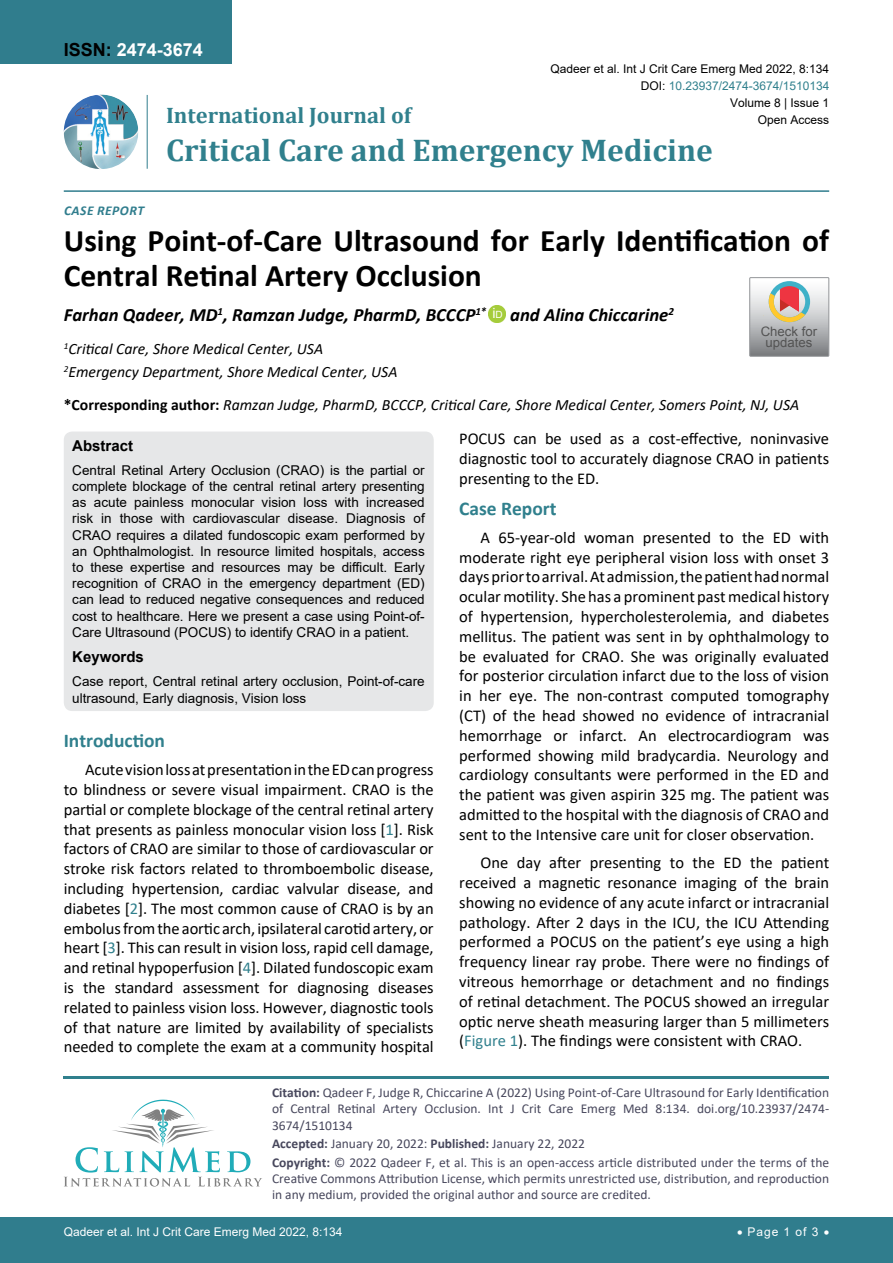
<style>
.page{position:relative;width:893px;height:1263px;background:#fff}
.page>*{position:absolute;margin:0;border:0;box-sizing:border-box;transform-origin:0 0}
.t1{font:700 31.5px/34.5px "Calibri";color:#000}
.t2{font:700 31.5px "Cambria";color:#30808d}
.t3{font:700 22.5px "Cambria";color:#30808d}
.t4{font:700 19.5px "Calibri";color:#30808d}
.t5{font:italic 700 18.75px "Calibri";color:#000}
.t6{font:700 18px "Arial";color:#fff}
.t7{font:16.5px/19.8px "Calibri";color:#000;text-align:justify}
.t8{font:italic 15.75px/23.1px "Calibri";color:#000}
.t9{font:700 15px "Arial";color:#000}
.t10{font:13.5px/16.2px "Arial";color:#000;text-align:justify}
.t11{font:13.5px/16.2px "Calibri";color:#47475c}
.t12{font:italic 700 13.5px "Calibri";letter-spacing:.04em;color:#307d8d}
.t13{font:13.05px/11.2px "Arial";color:#535353;text-align:center}
.t14{font:12px "Arial";color:#000}
.t15{font:12px "Arial";color:#fff}
.t16{font:12px "Arial";color:#30808d}
.s1{color:#000}
.s2{font-weight:700;font-style:normal}
.s3{color:#30808d}
.s4{font-weight:700}
</style>
<div class="page">
<img style="left:64px;top:95px;width:74px;height:74px;border-radius:37px">
<hr style="left:147px;top:95px;width:1px;height:74px;background:#307d8d">
<hr style="left:64px;top:190px;width:765px;height:2px;background:#307d8d">
<hr style="left:64px;top:1076px;width:765px;height:2px;background:#30808d">
<svg style="left:64px;top:1100px;width:198px;height:86px"></svg>
<div style="left:0;top:1217px;width:893px;height:46px;background:#307d8d"></div>
<div style="left:0;top:0;width:231px;height:64px;background:#307d8d"></div>
<img style="left:489px;top:305px;width:17px;height:17px">
<div style="left:489px;top:305px;width:17px;height:17px;background:#a5cc3b;border-radius:50%"></div>
<div style="left:64px;top:431px;width:370px;height:280px;background:#e6e7e8;border-radius:9px"></div>
<div style="left:749px;top:277px;width:80px;height:80px;border:1px solid #939598"></div>
<svg style="left:750px;top:278px;width:79px;height:78px;background:#bdb6b4"></svg>
<p class="t6" style="left:64px;top:37px;width:141px"><span class="s1">ISSN:</span> 2474-3674</p>
<p class="t12" style="left:64px;top:201px;width:82px">Case Repor t</p>
<p class="t14" style="left:550px;top:60px;width:280px">Qadeer et al. Int J Crit Care Emerg Med 2022, 8:134</p>
<p class="t14" style="left:730px;top:95px;width:101px">Volume 8 | Issue 1</p>
<p class="t16" style="left:641px;top:77px;width:190px"><span class="s1">DOI:</span> 10.23937/2474-3674/1510134</p>
<h2 class="t3" style="left:166px;top:100px;width:247px">International Journal of</h2>
<h1 class="t2" style="left:166px;top:128px;width:548px">Critical Care and Emergency Medicine</h1>
<p class="t14" style="left:758px;top:112px;width:73px">Open Access</p>
<h1 class="t1" style="left:64px;top:223px;width:767px">Using Point-of-Care Ultrasound for Early Identification of<br>Central Retinal Artery Occlusion</h1>
<p class="t5" style="left:64px;top:301px;width:612px">Farhan Qadeer, MD<sup>1</sup>, Ramzan Judge, PharmD, BCCCP<sup>1*</sup> <sup>i</sup><sup>D</sup> and Alina Chiccarine<sup>2</sup></p>
<p class="t8" style="left:64px;top:337px;width:335px"><sup>1</sup>Critical Care, Shore Medical Center, USA<br><sup>2</sup>Emergency Department, Shore Medical Center, USA</p>
<p class="t8" style="left:64px;top:393px;width:737px"><span class="s2">*Corresponding author:</span> Ramzan Judge, PharmD, BCCCP, Critical Care, Shore Medical Center, Somers Point, NJ, USA</p>
<p class="t9" style="left:72px;top:435px;width:62px">Abstract</p>
<p class="t10" style="left:72px;top:462px;width:354px">Central Retinal Artery Occlusion (CRAO) is the partial or complete blockage of the central retinal artery presenting as acute painless monocular vision loss with increased risk in those with cardiovascular disease. Diagnosis of CRAO requires a dilated fundoscopic exam performed by an Ophthalmologist. In resource limited hospitals, access to these expertise and resources may be difficult. Early recognition of CRAO in the emergency department (ED) can lead to reduced negative consequences and reduced cost to healthcare. Here we present a case using Point-of-Care Ultrasound (POCUS) to identify CRAO in a patient.</p>
<p class="t9" style="left:72px;top:647px;width:73px">Keywords</p>
<p class="t10" style="left:72px;top:673px;width:354px">Case report, Central retinal artery occlusion, Point-of-care ultrasound, Early diagnosis, Vision loss</p>
<p class="t13" style="left:761px;top:326px;width:58px">Check for updates</p>
<p class="t7" style="left:459px;top:428px;width:371px">POCUS can be used as a cost-effective, noninvasive diagnostic tool to accurately diagnose CRAO in patients presenting to the ED.</p>
<p class="t4" style="left:459px;top:494px;width:99px">Case Report</p>
<p class="t7" style="left:459px;top:527px;width:371px;text-indent:21px">A 65-year-old woman presented to the ED with moderate right eye peripheral vision loss with onset 3 days prior to arrival. At admission, the patient had normal ocular motility. She has a prominent past medical history of hypertension, hypercholesterolemia, and diabetes mellitus. The patient was sent in by ophthalmology to be evaluated for CRAO. She was originally evaluated for posterior circulation infarct due to the loss of vision in her eye. The non-contrast computed tomography (CT) of the head showed no evidence of intracranial hemorrhage or infarct. An electrocardiogram was performed showing mild bradycardia. Neurology and cardiology consultants were performed in the ED and the patient was given aspirin 325 mg. The patient was admitted to the hospital with the diagnosis of CRAO and sent to the Intensive care unit for closer observation.</p>
<p class="t7" style="left:459px;top:852px;width:371px;text-indent:21px">One day after presenting to the ED the patient received a magnetic resonance imaging of the brain showing no evidence of any acute infarct or intracranial pathology. After 2 days in the ICU, the ICU Attending performed a POCUS on the patient’s eye using a high frequency linear ray probe. There were no findings of vitreous hemorrhage or detachment and no findings of retinal detachment. The POCUS showed an irregular optic nerve sheath measuring larger than 5 millimeters (<span class="s3">Figure 1</span>). The findings were consistent with CRAO.</p>
<p class="t4" style="left:64px;top:727px;width:103px">Introduction</p>
<p class="t7" style="left:64px;top:759px;width:371px;text-indent:21px">Acute vision loss at presentation in the ED can progress to blindness or severe visual impairment. CRAO is the partial or complete blockage of the central retinal artery that presents as painless monocular vision loss [<span class="s3">1</span>]. Risk factors of CRAO are similar to those of cardiovascular or stroke risk factors related to thromboembolic disease, including hypertension, cardiac valvular disease, and diabetes [<span class="s3">2</span>]. The most common cause of CRAO is by an embolus from the aortic arch, ipsilateral carotid artery, or heart [<span class="s3">3</span>]. This can result in vision loss, rapid cell damage, and retinal hypoperfusion [<span class="s3">4</span>]. Dilated fundoscopic exam is the standard assessment for diagnosing diseases related to painless vision loss. However, diagnostic tools of that nature are limited by availability of specialists needed to complete the exam at a community hospital</p>
<p class="t11" style="left:272px;top:1084px;width:559px;text-align:justify"><span class="s4">Citation:</span> Qadeer F, Judge R, Chiccarine A (2022) Using Point-of-Care Ultrasound for Early Identification of Central Retinal Artery Occlusion. Int J Crit Care Emerg Med 8:134. doi.org/10.23937/2474- 3674/1510134</p>
<p class="t11" style="left:272px;top:1134px;width:559px;line-height:18.6px"><span class="s4">Accepted:</span> January 20, 2022: <span class="s4">Published:</span> January 22, 2022<br><span class="s4">Copyright:</span> © 2022 Qadeer F, et al. This is an open-access article distributed under the terms of the</p>
<p class="t11" style="left:272px;top:1170px;width:559px">Creative Commons Attribution License, which permits unrestricted use, distribution, and reproduction in any medium, provided the original author and source are credited.</p>
<p class="t15" style="left:64px;top:1223px;width:280px">Qadeer et al. Int J Crit Care Emerg Med 2022, 8:134</p>
<p class="t15" style="left:737px;top:1223px;width:94px">• Page 1 of 3 •</p>
</div>
